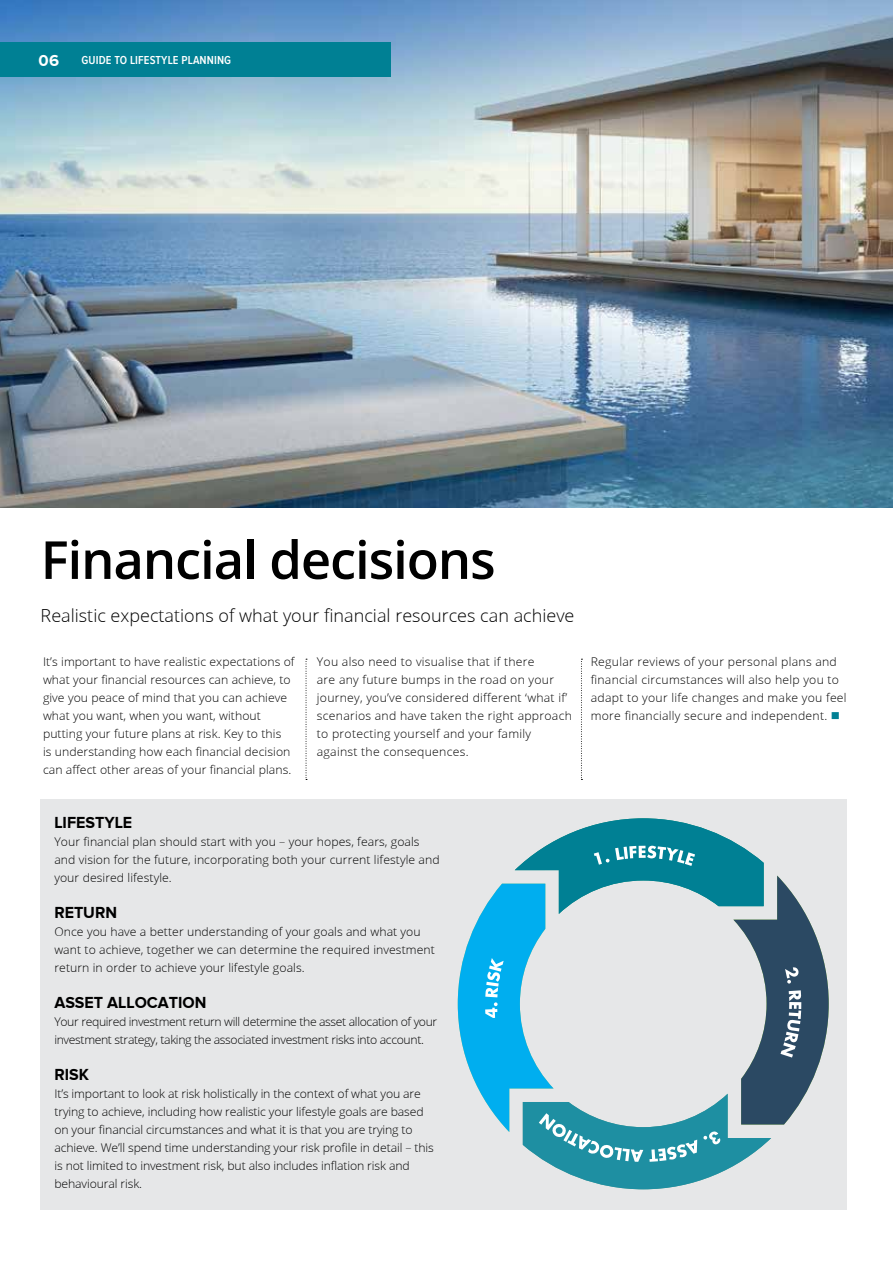
<style>
.page{position:relative;width:893px;height:1263px;background:#fff}
.page>*{position:absolute;margin:0;border:0;box-sizing:border-box;transform-origin:0 0}
.t1{font:600 52.5px "Open Sans";letter-spacing:-.02em;color:#000}
.t2{font:300 18px "Open Sans";color:#000}
.t3{font:700 16.5px "Proxima Nova";color:#000}
.t4{font:700 16.5px "Proxima Nova";color:#fff}
.t5{font:300 12px/18px "Open Sans";letter-spacing:.005em;color:#000}
.t6{font:300 12px/18px "Open Sans";letter-spacing:-.03em;color:#000}
.t7{font:600 12px "Proxima Nova Cond";letter-spacing:.01em;color:#fff}
.s1{color:#008094}
</style>
<div class="page">
<img style="left:0;top:0;width:893px;height:507px">
<div style="left:41px;top:799px;width:806px;height:411px;background:#e6e7e8"></div>
<div style="left:0;top:42px;width:390px;height:34px;background:#008094"></div>
<svg style="left:306px;top:659px;width:1px;height:121px"></svg>
<svg style="left:581px;top:659px;width:1px;height:121px"></svg>
<svg style="left:458px;top:818px;width:371px;height:371px"></svg>
<h3 class="t4" style="left:39px;top:51px;width:22px">06</h3>
<p class="t7" style="left:82px;top:55px;width:151px">GUIDE TO LIFESTYLE PLANNING</p>
<h1 class="t1" style="left:41px;top:524px;width:456px">Financial decisions</h1>
<h2 class="t2" style="left:41px;top:603px;width:535px">Realistic expectations of what your financial resources can achieve</h2>
<p class="t5" style="left:43px;top:652px;width:253px">It’s important to have realistic expectations of what your financial resources can achieve, to give you peace of mind that you can achieve what you want, when you want, without putting your future plans at risk. Key to this<br>is understanding how each financial decision can affect other areas of your financial plans.</p>
<p class="t5" style="left:317px;top:652px;width:257px">You also need to visualise that if there<br>are any future bumps in the road on your journey, you’ve considered different ‘what if’ scenarios and have taken the right approach to protecting yourself and your family against the consequences.</p>
<p class="t5" style="left:591px;top:652px;width:257px">Regular reviews of your personal plans and financial circumstances will also help you to adapt to your life changes and make you feel more financially secure and independent. <span class="s1">■</span></p>
<h3 class="t3" style="left:54px;top:813px;width:79px">LIFESTYLE</h3>
<p class="t5" style="left:54px;top:832px;width:387px">Your financial plan should start with you – your hopes, fears, goals and vision for the future, incorporating both your current lifestyle and your desired lifestyle.</p>
<h3 class="t3" style="left:54px;top:903px;width:64px">RETURN</h3>
<p class="t5" style="left:54px;top:922px;width:382px">Once you have a better understanding of your goals and what you want to achieve, together we can determine the required investment return in order to achieve your lifestyle goals.</p>
<h3 class="t3" style="left:54px;top:993px;width:154px">ASSET ALLOCATION</h3>
<p class="t6" style="left:54px;top:1012px;width:384px">Your required investment return will determine the asset allocation of your investment strategy, taking the associated investment risks into account.</p>
<h3 class="t3" style="left:54px;top:1065px;width:36px">RISK</h3>
<p class="t5" style="left:54px;top:1084px;width:381px">It’s important to look at risk holistically in the context of what you are trying to achieve, including how realistic your lifestyle goals are based on your financial circumstances and what it is that you are trying to achieve. We’ll spend time understanding your risk profile in detail – this is not limited to investment risk, but also includes inflation risk and behavioural risk.</p>
</div>
